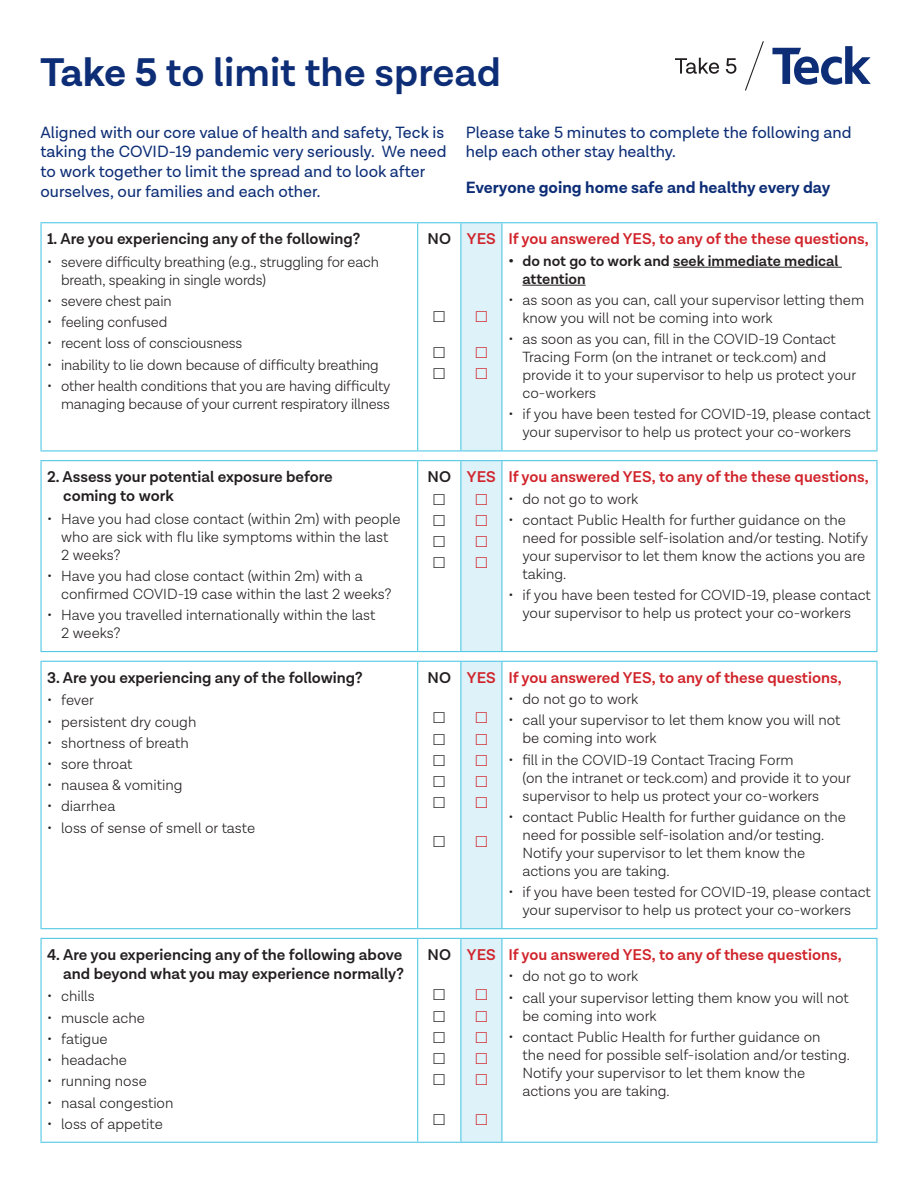
<style>
.page{position:relative;width:918px;height:1188px;background:#fff}
.page>*{position:absolute;margin:0;border:0;box-sizing:border-box;transform-origin:0 0}
.t1{font:600 40.5px "Lota Grotesque";color:#0d2e76}
.Intro{font:16.5px/19.8px "Lota Grotesque";color:#0d2e76}
.Intro-2{font:700 16.5px "Lota Grotesque";color:#0d2e76}
.Question{font:600 15.75px/18.9px "Lota Grotesque";color:#231f20}
.body_SB{font:600 15.75px "Lota Grotesque";color:#d1232a}
.body{font:600 15.75px "Lota Grotesque";color:#d1232a}
.Question-2{font:600 15.75px "Lota Grotesque";color:#d1232a}
.t2{font:300 15px/18px "Lota Grotesque";color:#231f20}
.t3{font:600 15px/18px "Lota Grotesque";color:#231f20}
.s1{font-weight:700}
</style>
<div class="page">
<svg style="left:772px;top:46px;width:99px;height:39px"></svg>
<svg style="left:745px;top:41px;width:19px;height:49px"></svg>
<svg style="left:675px;top:58px;width:44px;height:16px"></svg>
<svg style="left:726px;top:58px;width:10px;height:16px"></svg>
<svg style="left:41px;top:451px;width:836px;height:210px"></svg>
<hr style="left:40px;top:222px;width:378px;height:1px;background:#54c9e5">
<hr style="left:40px;top:223px;width:2px;height:227px;background:#54c9e5">
<hr style="left:418px;top:222px;width:43px;height:1px;background:#54c9e5">
<hr style="left:417px;top:223px;width:1px;height:227px;background:#54c9e5">
<hr style="left:461px;top:222px;width:41px;height:1px;background:#54c9e5">
<hr style="left:460px;top:223px;width:1px;height:227px;background:#54c9e5">
<hr style="left:40px;top:450px;width:378px;height:1px;background:#54c9e5">
<hr style="left:418px;top:450px;width:43px;height:1px;background:#54c9e5">
<hr style="left:40px;top:460px;width:378px;height:1px;background:#54c9e5">
<hr style="left:40px;top:461px;width:2px;height:190px;background:#54c9e5">
<hr style="left:418px;top:460px;width:43px;height:1px;background:#54c9e5">
<hr style="left:417px;top:461px;width:1px;height:190px;background:#54c9e5">
<hr style="left:460px;top:461px;width:1px;height:190px;background:#54c9e5">
<hr style="left:40px;top:651px;width:378px;height:1px;background:#54c9e5">
<hr style="left:418px;top:651px;width:43px;height:1px;background:#54c9e5">
<hr style="left:40px;top:661px;width:378px;height:1px;background:#54c9e5">
<hr style="left:40px;top:662px;width:2px;height:266px;background:#54c9e5">
<hr style="left:418px;top:661px;width:43px;height:1px;background:#54c9e5">
<hr style="left:417px;top:662px;width:1px;height:266px;background:#54c9e5">
<hr style="left:460px;top:662px;width:1px;height:266px;background:#54c9e5">
<hr style="left:40px;top:938px;width:378px;height:1px;background:#54c9e5">
<hr style="left:40px;top:939px;width:2px;height:203px;background:#54c9e5">
<hr style="left:418px;top:938px;width:43px;height:1px;background:#54c9e5">
<hr style="left:417px;top:939px;width:1px;height:203px;background:#54c9e5">
<hr style="left:460px;top:939px;width:1px;height:203px;background:#54c9e5">
<hr style="left:502px;top:222px;width:376px;height:1px;background:#54c9e5">
<hr style="left:876px;top:223px;width:2px;height:227px;background:#54c9e5">
<hr style="left:502px;top:450px;width:376px;height:1px;background:#54c9e5">
<hr style="left:502px;top:460px;width:376px;height:1px;background:#54c9e5">
<hr style="left:876px;top:461px;width:2px;height:190px;background:#54c9e5">
<hr style="left:502px;top:651px;width:376px;height:1px;background:#54c9e5">
<hr style="left:502px;top:661px;width:376px;height:1px;background:#54c9e5">
<hr style="left:876px;top:662px;width:2px;height:266px;background:#54c9e5">
<hr style="left:502px;top:938px;width:376px;height:1px;background:#54c9e5">
<hr style="left:876px;top:939px;width:2px;height:203px;background:#54c9e5">
<hr style="left:40px;top:928px;width:378px;height:1px;background:#54c9e5">
<hr style="left:418px;top:928px;width:43px;height:1px;background:#54c9e5">
<hr style="left:502px;top:928px;width:376px;height:1px;background:#54c9e5">
<hr style="left:40px;top:1142px;width:378px;height:1px;background:#54c9e5">
<hr style="left:418px;top:1142px;width:43px;height:1px;background:#54c9e5">
<hr style="left:461px;top:1142px;width:41px;height:1px;background:#54c9e5">
<hr style="left:502px;top:1142px;width:376px;height:1px;background:#54c9e5">
<hr style="left:673px;top:267px;width:169px;height:1px;background:#231f20">
<hr style="left:522px;top:285px;width:64px;height:1px;background:#231f20">
<svg style="left:434px;top:494px;width:11px;height:11px"></svg>
<svg style="left:434px;top:515px;width:11px;height:11px"></svg>
<svg style="left:434px;top:536px;width:11px;height:11px"></svg>
<svg style="left:434px;top:557px;width:11px;height:11px"></svg>
<svg style="left:461px;top:223px;width:41px;height:919px;background:#daf0f8"></svg>
<h1 class="t1" style="left:40px;top:49px;width:462px"><span class="s1">Take 5</span> to limit the spread</h1>
<p class="Intro" style="left:40px;top:123px;width:408px">Aligned with our core value of health and safety, Teck is taking the COVID-19 pandemic very seriously. We need to work together to limit the spread and to look after ourselves, our families and each other.</p>
<p class="Intro" style="left:466px;top:123px;width:387px">Please take 5 minutes to complete the following and help each other stay healthy.</p>
<p class="Intro-2" style="left:466px;top:178px;width:366px">Everyone going home safe and healthy every day</p>
<p class="Question" style="left:47px;top:230px;width:315px">1. Are you experiencing any of the following?</p>
<p class="t2" style="left:61px;top:253px;width:319px;text-indent:-14px">• severe difficulty breathing (e.g., struggling for each breath, speaking in single words)</p>
<p class="t2" style="left:47px;top:292px;width:126px">• severe chest pain</p>
<p class="t2" style="left:47px;top:313px;width:122px">• feeling confused</p>
<p class="t2" style="left:47px;top:335px;width:197px">• recent loss of consciousness</p>
<p class="t2" style="left:47px;top:356px;width:333px">• inability to lie down because of difficulty breathing</p>
<p class="t2" style="left:47px;top:377px;width:345px;text-align:right">• other health conditions that you are having difficulty managing because of your current respiratory illness</p>
<p class="Question" style="left:63px;top:468px;width:271px;text-indent:-16px">2. Assess your potential exposure before coming to work</p>
<p class="t2" style="left:61px;top:510px;width:341px;text-indent:-14px">• Have you had close contact (within 2m) with people who are sick with flu like symptoms within the last<br>2 weeks?</p>
<p class="t2" style="left:61px;top:567px;width:332px;text-indent:-14px">• Have you had close contact (within 2m) with a confirmed COVID-19 case within the last 2 weeks?</p>
<p class="t2" style="left:61px;top:606px;width:316px;text-indent:-14px">• Have you travelled internationally within the last<br>2 weeks?</p>
<p class="Question" style="left:47px;top:669px;width:317px">3. Are you experiencing any of the following?</p>
<p class="t2" style="left:47px;top:691px;width:49px">• fever</p>
<p class="t2" style="left:47px;top:713px;width:151px">• persistent dry cough</p>
<p class="t2" style="left:47px;top:734px;width:143px">• shortness of breath</p>
<p class="t2" style="left:47px;top:755px;width:87px">• sore throat</p>
<p class="t2" style="left:47px;top:776px;width:137px">• nausea &amp; vomiting</p>
<p class="t2" style="left:47px;top:798px;width:70px">• diarrhea</p>
<p class="t2" style="left:47px;top:819px;width:210px">• loss of sense of smell or taste</p>
<p class="Question" style="left:47px;top:946px;width:358px;text-align:right">4. Are you experiencing any of the following above and beyond what you may experience normally?</p>
<p class="t2" style="left:47px;top:988px;width:49px">• chills</p>
<p class="t2" style="left:47px;top:1009px;width:99px">• muscle ache</p>
<p class="t2" style="left:47px;top:1030px;width:62px">• fatigue</p>
<p class="t2" style="left:47px;top:1051px;width:81px">• headache</p>
<p class="t2" style="left:47px;top:1072px;width:101px">• running nose</p>
<p class="t2" style="left:47px;top:1094px;width:128px">• nasal congestion</p>
<p class="t2" style="left:47px;top:1115px;width:117px">• loss of appetite</p>
<p class="Question" style="left:428px;top:230px;width:25px">NO</p>
<p class="Question-2" style="left:467px;top:230px;width:30px">YES</p>
<p class="body_SB" style="left:508px;top:230px;width:362px">If you answered YES, to any of the these questions,</p>
<p class="t3" style="left:522px;top:252px;width:318px;text-indent:-14px">• do not go to work and seek immediate medical attention</p>
<p class="t2" style="left:522px;top:291px;width:343px;text-indent:-14px">• as soon as you can, call your supervisor letting them know you will not be coming into work</p>
<p class="t2" style="left:522px;top:330px;width:335px;text-indent:-14px">• as soon as you can, fill in the COVID-19 Contact Tracing Form (on the intranet or teck.com) and provide it to your supervisor to help us protect your co-workers</p>
<p class="t2" style="left:508px;top:406px;width:364px;text-align:center">• if you have been tested for COVID-19, please contact your supervisor to help us protect your co-workers</p>
<p class="Question" style="left:428px;top:468px;width:25px">NO</p>
<p class="Question-2" style="left:467px;top:468px;width:30px">YES</p>
<p class="body_SB" style="left:508px;top:468px;width:362px">If you answered YES, to any of the these questions,</p>
<p class="t2" style="left:508px;top:490px;width:131px">• do not go to work</p>
<p class="t2" style="left:522px;top:511px;width:347px;text-indent:-14px">• contact Public Health for further guidance on the need for possible self-isolation and/or testing. Notify your supervisor to let them know the actions you are taking.</p>
<p class="t2" style="left:508px;top:586px;width:364px;text-align:center">• if you have been tested for COVID-19, please contact your supervisor to help us protect your co-workers</p>
<p class="Question" style="left:428px;top:669px;width:25px">NO</p>
<p class="Question-2" style="left:467px;top:669px;width:30px">YES</p>
<p class="body" style="left:508px;top:669px;width:335px">If you answered YES, to any of these questions,</p>
<p class="t2" style="left:508px;top:690px;width:131px">• do not go to work</p>
<p class="t2" style="left:522px;top:712px;width:320px;text-indent:-14px">• call your supervisor to let them know you will not be coming into work</p>
<p class="t2" style="left:522px;top:751px;width:330px;text-indent:-14px">• fill in the COVID-19 Contact Tracing Form<br>(on the intranet or teck.com) and provide it to your supervisor to help us protect your co-workers</p>
<p class="t2" style="left:522px;top:808px;width:325px;text-indent:-14px">• contact Public Health for further guidance on the need for possible self-isolation and/or testing.<br>Notify your supervisor to let them know the actions you are taking.</p>
<p class="t2" style="left:508px;top:883px;width:364px;text-align:center">• if you have been tested for COVID-19, please contact your supervisor to help us protect your co-workers</p>
<p class="Question" style="left:428px;top:946px;width:25px">NO</p>
<p class="Question-2" style="left:467px;top:946px;width:30px">YES</p>
<p class="body" style="left:508px;top:946px;width:335px">If you answered YES, to any of these questions,</p>
<p class="t2" style="left:508px;top:968px;width:131px">• do not go to work</p>
<p class="t2" style="left:522px;top:989px;width:328px;text-indent:-14px">• call your supervisor letting them know you will not be coming into work</p>
<p class="t2" style="left:522px;top:1028px;width:329px;text-indent:-14px">• contact Public Health for further guidance on<br>the need for possible self-isolation and/or testing.<br>Notify your supervisor to let them know the actions you are taking.</p>
</div>
